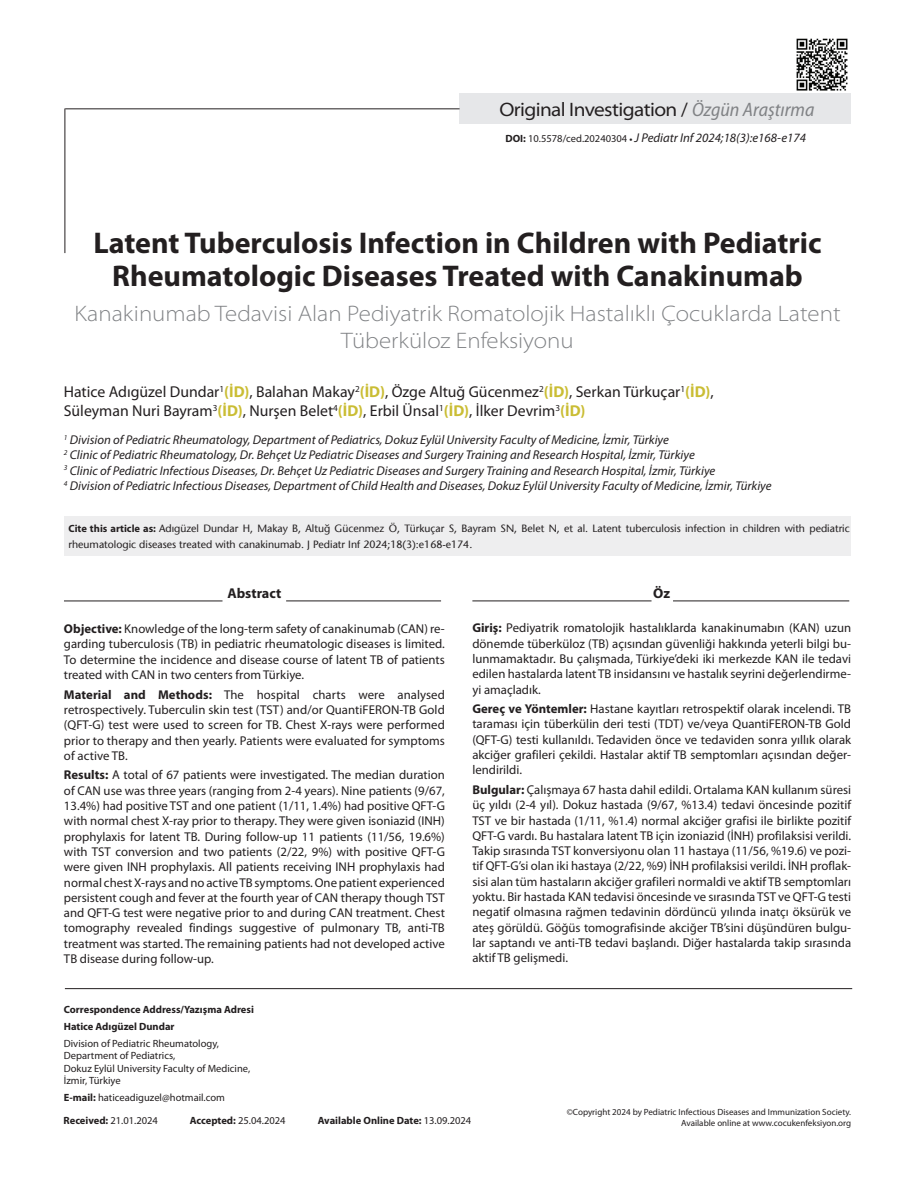
<style>
.page{position:relative;width:915px;height:1191px;background:#fff}
.page>*{position:absolute;margin:0;border:0;box-sizing:border-box;transform-origin:0 0}
.t1{font:700 30px/33px "Myriad Pro";color:#231f20;text-align:center}
.t2{font:300 semi-expanded 22.5px/27px "Myriad Pro";color:#808285;text-align:center}
.t3{font:semi-expanded 19.5px "Myriad Pro";letter-spacing:-.03em;color:#231f20}
.t4{font:15.75px/18.9px "Myriad Pro";color:#231f20}
.t5{font:700 14.25px "Myriad Pro";color:#231f20}
.t6{font:12.75px/15.3px "Myriad Pro";color:#231f20;text-align:justify}
.t7{font:italic 12.75px/15.3px "Myriad Pro";color:#231f20}
.t8{font:500 10.5px/15.8px "Stone Sans Std";color:#231f20}
.t9{font:10.5px/12.6px "Myriad Pro";color:#231f20}
.t10{font:700 10.5px/16.8px "Myriad Pro";color:#231f20}
.t11{font:9px/10.8px "Myriad Pro";color:#231f20;text-align:right}
.s1{font-stretch:normal}
.s2{font-style:italic;font-stretch:semi-condensed;color:#808285}
.s3{font-weight:700;font-style:normal;font-size:10.5px}
.s4{font-style:normal;font-size:10.5px}
.s5{font-weight:700;font-style:normal;font-size:9px}
.s6{font-weight:700;color:#cabd34}
.s7{font-family:"Myriad Pro";font-weight:700}
.s8{font-weight:700}
.s9{font-weight:400}
</style>
<div class="page">
<img style="left:796px;top:38px;width:52px;height:53px">
<div style="left:459px;top:94px;width:391px;height:30px;background:#e6e7e9"></div>
<hr style="left:64px;top:108px;width:1px;height:145px;background:#231f20">
<hr style="left:65px;top:108px;width:394px;height:1px;background:#231f20">
<hr style="left:65px;top:988px;width:786px;height:1px;background:#231f20">
<div style="left:64px;top:516px;width:786px;height:40px;background:#eeeeef"></div>
<hr style="left:472px;top:600px;width:179px;height:1px;background:#231f20">
<hr style="left:672px;top:600px;width:177px;height:1px;background:#231f20">
<hr style="left:64px;top:600px;width:158px;height:1px;background:#231f20">
<hr style="left:286px;top:600px;width:155px;height:1px;background:#231f20">
<h3 class="t3" style="left:499px;top:99px;width:316px">Original Investigation <span class="s1">/</span> <span class="s2">Özgün Araştırma</span></h3>
<p class="t7" style="left:505px;top:131px;width:302px"><span class="s3">DOI:</span> <span class="s4">10.5578/ced.20240304</span> <span class="s5">•</span> J Pediatr Inf 2024;18(3):e168-e174</p>
<h1 class="t1" style="left:93px;top:226px;width:729px">Latent Tuberculosis Infection in Children with Pediatric<br>Rheumatologic Diseases Treated with Canakinumab</h1>
<h2 class="t2" style="left:74px;top:300px;width:767px">Kanakinumab Tedavisi Alan Pediyatrik Romatolojik Hastalıklı Çocuklarda Latent<br>Tüberküloz Enfeksiyonu</h2>
<p class="t4" style="left:64px;top:382px;width:651px">Hatice Adıgüzel Dundar<sup>1</sup><span class="s6">(İD)</span>, Balahan Makay<sup>2</sup><span class="s6">(İD)</span>, Özge Altuğ Gücenmez<sup>2</sup><span class="s6">(İD)</span>, Serkan Türkuçar<sup>1</sup><span class="s6">(İD)</span>,<br>Süleyman Nuri Bayram<sup>3</sup><span class="s6">(İD)</span>, Nurşen Belet<sup>4</sup><span class="s6">(İD)</span>, Erbil Ünsal<sup>1</sup><span class="s6">(İD)</span>, İlker Devrim<sup>3</sup><span class="s6">(İD)</span></p>
<p class="t7" style="left:64px;top:432px;width:709px"><sup>1</sup> Division of Pediatric Rheumatology, Department of Pediatrics, Dokuz Eylül University Faculty of Medicine, İzmir, Türkiye<br><sup>2</sup> Clinic of Pediatric Rheumatology, Dr. Behçet Uz Pediatric Diseases and Surgery Training and Research Hospital, İzmir, Türkiye<br><sup>3</sup> Clinic of Pediatric Infectious Diseases, Dr. Behçet Uz Pediatric Diseases and Surgery Training and Research Hospital, İzmir, Türkiye<br><sup>4</sup> Division of Pediatric Infectious Diseases, Department of Child Health and Diseases, Dokuz Eylül University Faculty of Medicine, İzmir, Türkiye</p>
<p class="t8" style="left:68px;top:521px;width:782px"><span class="s7">Cite this article as:</span> Adıgüzel Dundar H, Makay B, Altuğ Gücenmez Ö, Türkuçar S, Bayram SN, Belet N, et al. Latent tuberculosis infection in children with pediatric rheumatologic diseases treated with canakinumab. J Pediatr Inf 2024;18(3):e168-e174.</p>
<p class="t5" style="left:227px;top:585px;width:55px">Abstract</p>
<p class="t6" style="left:64px;top:621px;width:382px"><span class="s8">Objective:</span> Knowledge of the long-term safety of canakinumab (CAN) re&shy;garding tuberculosis (TB) in pediatric rheumatologic diseases is limited.<br>To determine the incidence and disease course of latent TB of patients treated with CAN in two centers from Türkiye.</p>
<p class="t6" style="left:64px;top:687px;width:382px"><span class="s8">Material and Methods:</span> The hospital charts were analysed retrospectively. Tuberculin skin test (TST) and/or QuantiFERON-TB Gold (QFT-G) test were used to screen for TB. Chest X-rays were performed prior to therapy and then yearly. Patients were evaluated for symptoms of active TB.</p>
<p class="t6" style="left:64px;top:767px;width:382px"><span class="s8">Results:</span> A total of 67 patients were investigated. The median duration of CAN use was three years (ranging from 2-4 years). Nine patients (9/67, 13.4%) had positive TST and one patient (1/11, 1.4%) had positive QFT-G with normal chest X-ray prior to therapy. They were given isoniazid (INH) prophylaxis for latent TB. During follow-up 11 patients (11/56, 19.6%) with TST conversion and two patients (2/22, 9%) with positive QFT-G were given INH prophylaxis. All patients receiving INH prophylaxis had normal chest X-rays and no active TB symptoms. One patient experienced persistent cough and fever at the fourth year of CAN therapy though TST and QFT-G test were negative prior to and during CAN treatment. Chest tomography revealed findings suggestive of pulmonary TB, anti-TB treatment was started. The remaining patients had not developed active TB disease during follow-up.</p>
<p class="t10" style="left:64px;top:1001px;width:191px">Correspondence Address/Yazışma Adresi<br>Hatice Adıgüzel Dundar</p>
<p class="t9" style="left:64px;top:1037px;width:188px">Division of Pediatric Rheumatology,<br>Department of Pediatrics,<br>Dokuz Eylül University Faculty of Medicine,<br>İzmir, Türkiye</p>
<p class="t9" style="left:64px;top:1091px;width:162px"><span class="s8">E-mail:</span> haticeadiguzel@hotmail.com</p>
<p class="t5" style="left:653px;top:585px;width:18px">Öz</p>
<p class="t6" style="left:472px;top:620px;width:380px"><span class="s8">Giriş:</span> Pediyatrik romatolojik hastalıklarda kanakinumabın (KAN) uzun dönemde tüberküloz (TB) açısından güvenliği hakkında yeterli bilgi bu&shy;lunmamaktadır. Bu çalışmada, Türkiye’deki iki merkezde KAN ile tedavi edilen hastalarda latent TB insidansını ve hastalık seyrini değerlendirme&shy;yi amaçladık.</p>
<p class="t6" style="left:472px;top:701px;width:380px"><span class="s8">Gereç ve Yöntemler:</span> Hastane kayıtları retrospektif olarak incelendi. TB taraması için tüberkülin deri testi (TDT) ve/veya QuantiFERON-TB Gold (QFT-G) testi kullanıldı. Tedaviden önce ve tedaviden sonra yıllık olarak akciğer grafileri çekildi. Hastalar aktif TB semptomları açısından değer&shy;lendirildi.</p>
<p class="t6" style="left:472px;top:782px;width:380px"><span class="s8">Bulgular:</span> Çalışmaya 67 hasta dahil edildi. Ortalama KAN kullanım süresi üç yıldı (2-4 yıl). Dokuz hastada (9/67, %13.4) tedavi öncesinde pozitif TST ve bir hastada (1/11, %1.4) normal akciğer grafisi ile birlikte pozitif QFT-G vardı. Bu hastalara latent TB için izoniazid (İNH) profilaksisi verildi.<br>Takip sırasında TST konversiyonu olan 11 hastaya (11/56, %19.6) ve pozi&shy;tif QFT-G’si olan iki hastaya (2/22, %9) İNH profilaksisi verildi. İNH proflak&shy;sisi alan tüm hastaların akciğer grafileri normaldi ve aktif TB semptomları yoktu. Bir hastada KAN tedavisi öncesinde ve sırasında TST ve QFT-G testi negatif olmasına rağmen tedavinin dördüncü yılında inatçı öksürük ve ateş görüldü. Göğüs tomografisinde akciğer TB’sini düşündüren bulgu&shy;lar saptandı ve anti-TB tedavi başlandı. Diğer hastalarda takip sırasında aktif TB gelişmedi.</p>
<p class="t9" style="left:64px;top:1114px;width:96px"><span class="s8">Received:</span> 21.01.2024</p>
<p class="t9" style="left:190px;top:1114px;width:97px"><span class="s8">Accepted:</span> 25.04.2024</p>
<p class="t11" style="left:566px;top:1107px;width:286px">©Copyright 2024 by Pediatric Infectious Diseases and Immunization Society.<br>Available online at www.cocukenfeksiyon.org</p>
<p class="t10" style="left:317px;top:1112px;width:155px">Available Online Date: <span class="s9">13.09.2024</span></p>
</div>
